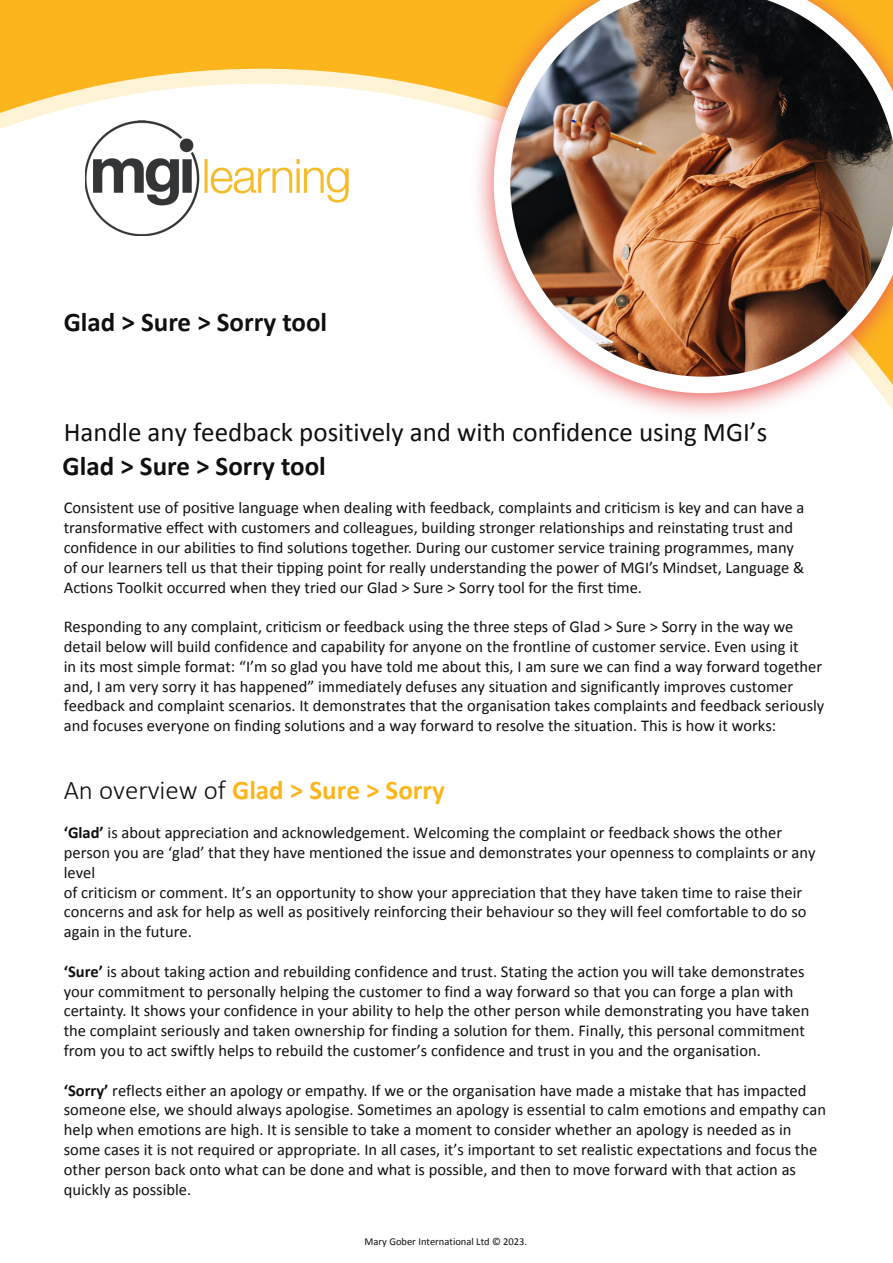
<style>
.page{position:relative;width:893px;height:1263px;background:#fcb61c}
.page>*{position:absolute;margin:0;border:0;box-sizing:border-box;transform-origin:0 0}
.t1{font:27px/33.5px "Calibri";color:#10110f}
.t2{font:700 27px "Calibri";color:#fcb61c}
.t3{font:700 27px "Calibri";color:#10110f}
.t4{font:16.5px/19.8px "Calibri";color:#10110f}
.t5{font:10.5px "Calibri";color:#10110f}
.s1{font-weight:700}
.s2{font-weight:300;color:#10110f}
</style>
<div class="page">
<div style="left:0;top:69px;width:893px;height:1194px;background:#fff"></div>
<img style="left:85px;top:121px;width:263px;height:115px">
<svg style="left:470px;top:69px;width:423px;height:352px;fill:#fff"></svg>
<img style="left:494px;top:0;width:399px;height:393px">
<p class="t3" style="left:64px;top:303px;width:265px">Glad &gt; Sure &gt; Sorry tool</p>
<p class="t1" style="left:63px;top:415px;width:706px">Handle any feedback positively and with confidence using MGI’s<br><span class="s1">Glad &gt; Sure &gt; Sorry tool</span></p>
<p class="t4" style="left:64px;top:498px;width:742px">Consistent use of positive language when dealing with feedback, complaints and criticism is key and can have a transformative effect with customers and colleagues, building stronger relationships and reinstating trust and confidence in our abilities to find solutions together. During our customer service training programmes, many of our learners tell us that their tipping point for really understanding the power of MGI’s Mindset, Language &amp; Actions Toolkit occurred when they tried our Glad &gt; Sure &gt; Sorry tool for the first time.</p>
<p class="t4" style="left:64px;top:616px;width:762px">Responding to any complaint, criticism or feedback using the three steps of Glad &gt; Sure &gt; Sorry in the way we detail below will build confidence and capability for anyone on the frontline of customer service. Even using it<br>in its most simple format: “I’m so glad you have told me about this, I am sure we can find a way forward together and, I am very sorry it has happened” immediately defuses any situation and significantly improves customer feedback and complaint scenarios. It demonstrates that the organisation takes complaints and feedback seriously and focuses everyone on finding solutions and a way forward to resolve the situation. This is how it works:</p>
<p class="t2" style="left:64px;top:770px;width:383px"><span class="s2">An overview of</span> Glad &gt; Sure &gt; Sorry</p>
<p class="t4" style="left:64px;top:822px;width:753px"><span class="s1">‘Glad’</span> is about appreciation and acknowledgement. Welcoming the complaint or feedback shows the other person you are ‘glad’ that they have mentioned the issue and demonstrates your openness to complaints or any level<br>of criticism or comment. It’s an opportunity to show your appreciation that they have taken time to raise their concerns and ask for help as well as positively reinforcing their behaviour so they will feel comfortable to do so again in the future.</p>
<p class="t4" style="left:64px;top:961px;width:747px"><span class="s1">‘Sure’</span> is about taking action and rebuilding confidence and trust. Stating the action you will take demonstrates your commitment to personally helping the customer to find a way forward so that you can forge a plan with certainty. It shows your confidence in your ability to help the other person while demonstrating you have taken the complaint seriously and taken ownership for finding a solution for them. Finally, this personal commitment from you to act swiftly helps to rebuild the customer’s confidence and trust in you and the organisation.</p>
<p class="t4" style="left:64px;top:1080px;width:764px"><span class="s1">‘Sorry’</span> reflects either an apology or empathy. If we or the organisation have made a mistake that has impacted someone else, we should always apologise. Sometimes an apology is essential to calm emotions and empathy can help when emotions are high. It is sensible to take a moment to consider whether an apology is needed as in some cases it is not required or appropriate. In all cases, it’s important to set realistic expectations and focus the other person back onto what can be done and what is possible, and then to move forward with that action as quickly as possible.</p>
<p class="t5" style="left:365px;top:1234px;width:164px">Mary Gober International Ltd © 2023.</p>
</div>
